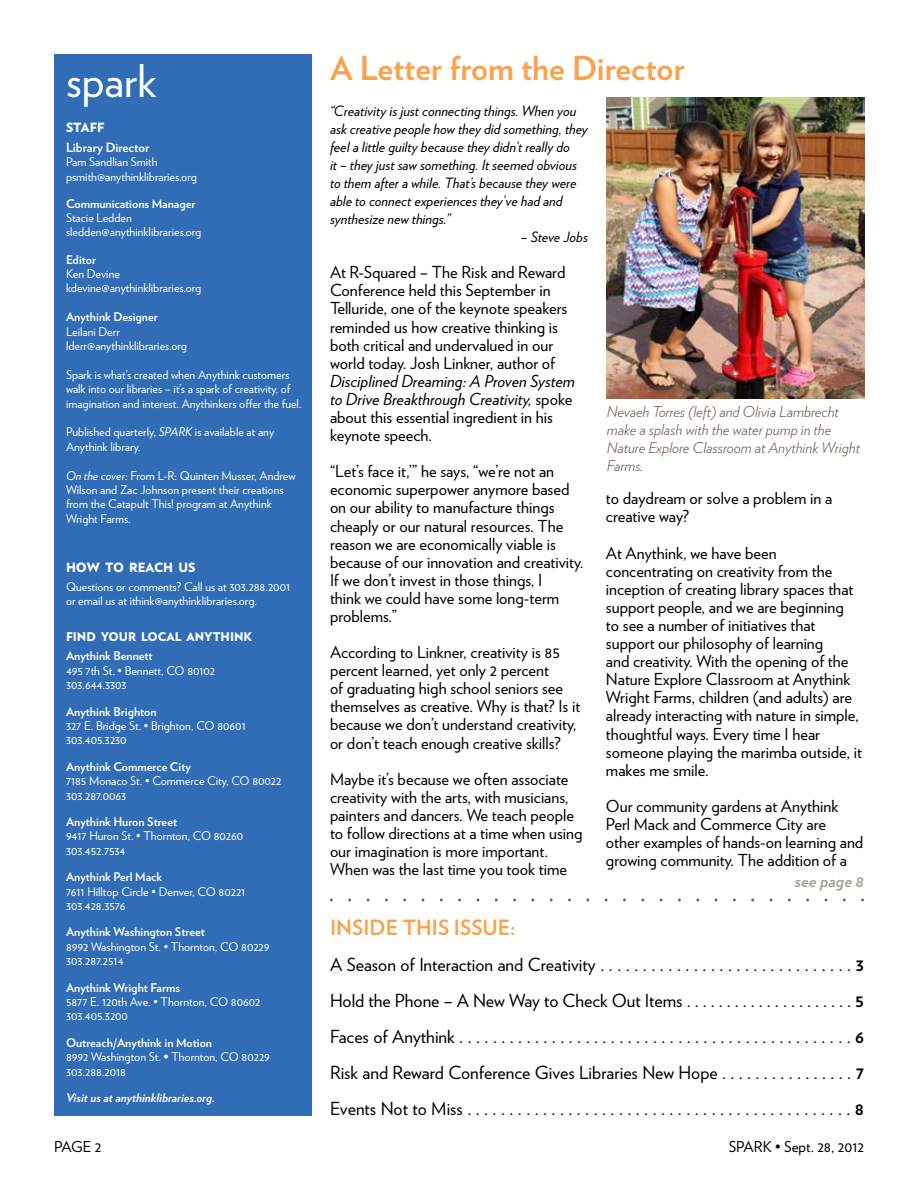
<style>
.page{position:relative;width:918px;height:1188px;background:#fff}
.page>*{position:absolute;margin:0;border:0;box-sizing:border-box;transform-origin:0 0}
.t1{font:45px "Verlag";color:#fff}
.t2{font:700 33px "Verlag";color:#f9a350}
.t3{font:700 21px "Verlag";color:#f9a350}
.t4{font:18px/36px "Verlag";color:#000;text-align:justify}
.t5{font:16.5px/18.1px "Verlag";color:#000}
.t6{font:italic 16.5px/18.1px "Verlag";color:#000}
.t7{font:italic 700 16.5px "Verlag";color:#aca095}
.t8{font:italic 300 15px/18px "Verlag";color:#695c53}
.t9{font:15px "Verlag";color:#000}
.t10{font:italic 14.25px/18.1px "Verlag";color:#000}
.t11{font:900 12.75px "Verlag";color:#fff}
.t12{font:700 12.75px "Verlag";color:#fff}
.t13{font:12px/14.4px "Verlag";color:#fff}
.t14{font:700 12px "Verlag";color:#fff}
.t15{font:italic 700 12px "Verlag";color:#fff}
.t16{font:900 12px "Verlag";color:#fff}
.s1{font-style:italic}
.s2{font-weight:700}
.s3{font-style:normal}
</style>
<div class="page">
<div style="left:54px;top:54px;width:258px;height:1062px;background:#306db6"></div>
<img style="left:607px;top:98px;width:257px;height:301px">
<h1 class="t1" style="left:66px;top:47px;width:92px">spark</h1>
<p class="t11" style="left:66px;top:117px;width:40px">STAFF</p>
<p class="t12" style="left:66px;top:137px;width:85px">Library Director</p>
<p class="t13" style="left:66px;top:154px;width:132px">Pam Sandlian Smith psmith@anythinklibraries.org</p>
<p class="t14" style="left:66px;top:194px;width:131px">Communications Manager</p>
<p class="t13" style="left:66px;top:210px;width:137px">Stacie Ledden sledden@anythinklibraries.org</p>
<p class="t14" style="left:66px;top:250px;width:32px">Editor</p>
<p class="t13" style="left:66px;top:266px;width:137px">Ken Devine kdevine@anythinklibraries.org</p>
<p class="t14" style="left:66px;top:307px;width:93px">Anythink Designer</p>
<p class="t13" style="left:66px;top:324px;width:122px">Leilani Derr lderr@anythinklibraries.org</p>
<p class="t13" style="left:66px;top:367px;width:237px">Spark is what’s created when Anythink customers walk into our libraries – it’s a spark of creativity, of imagination and interest. Anythinkers offer the fuel.</p>
<p class="t13" style="left:66px;top:424px;width:210px">Published quarterly, <span class="s1">SPARK</span> is available at any<br>Anythink library.</p>
<p class="t13" style="left:66px;top:468px;width:231px"><span class="s1">On the cover:</span> From L-R: Quinten Musser, Andrew Wilson and Zac Johnson present their creations from the Catapult This! program at Anythink Wright Farms.</p>
<p class="t11" style="left:66px;top:557px;width:131px">HOW TO REACH US</p>
<p class="t13" style="left:66px;top:579px;width:226px">Questions or comments? Call us at 303.288.2001 or email us at ithink@anythinklibraries.org.</p>
<p class="t16" style="left:66px;top:627px;width:188px">FIND YOUR LOCAL ANYTHINK</p>
<p class="t14" style="left:66px;top:647px;width:88px">Anythink Bennett</p>
<p class="t13" style="left:66px;top:663px;width:151px">495 7th St. • Bennett, CO 80102<br>303.644.3303</p>
<p class="t14" style="left:66px;top:702px;width:92px">Anythink Brighton</p>
<p class="t13" style="left:66px;top:718px;width:181px">327 E. Bridge St. • Brighton, CO 80601<br>303.405.3230</p>
<p class="t14" style="left:66px;top:757px;width:127px">Anythink Commerce City</p>
<p class="t13" style="left:66px;top:773px;width:217px">7185 Monaco St. • Commerce City, CO 80022<br>303.287.0063</p>
<p class="t14" style="left:66px;top:812px;width:113px">Anythink Huron Street</p>
<p class="t13" style="left:66px;top:828px;width:179px">9417 Huron St. • Thornton, CO 80260<br>303.452.7534</p>
<p class="t14" style="left:66px;top:867px;width:98px">Anythink Perl Mack</p>
<p class="t13" style="left:66px;top:883px;width:181px">7611 Hilltop Circle • Denver, CO 80221<br>303.428.3576</p>
<p class="t14" style="left:66px;top:923px;width:140px">Anythink Washington Street</p>
<p class="t13" style="left:66px;top:939px;width:205px">8992 Washington St. • Thornton, CO 80229<br>303.287.2514</p>
<p class="t14" style="left:66px;top:978px;width:116px">Anythink Wright Farms</p>
<p class="t13" style="left:66px;top:994px;width:196px">5877 E. 120th Ave. • Thornton, CO 80602<br>303.405.3200</p>
<p class="t13" style="left:66px;top:1035px;width:205px"><span class="s2">Outreach/Anythink in Motion<br></span>8992 Washington St. <span class="s2">•</span> Thornton, CO 80229<br>303.288.2018</p>
<p class="t15" style="left:66px;top:1088px;width:151px">Visit us at anythinklibraries.org.</p>
<h2 class="t2" style="left:330px;top:42px;width:356px">A Letter from the Director</h2>
<p class="t10" style="left:330px;top:100px;width:259px">“Creativity is just connecting things. When you ask creative people how they did something, they feel a little guilty because they didn’t really do<br>it – they just saw something. It seemed obvious to them after a while. That’s because they were able to connect experiences they’ve had and synthesize new things.”</p>
<p class="t10" style="left:521px;top:227px;width:69px">– Steve Jobs</p>
<p class="t5" style="left:330px;top:262px;width:239px">At R-Squared – The Risk and Reward Conference held this September in Telluride, one of the keynote speakers reminded us how creative thinking is both critical and undervalued in our world today. Josh Linkner, author of</p>
<p class="t6" style="left:330px;top:371px;width:247px">Disciplined Dreaming: A Proven System to Drive Breakthrough Creativity, <span class="s3">spoke about this essential ingredient in his keynote speech.</span></p>
<p class="t5" style="left:330px;top:461px;width:255px">“Let’s face it,’” he says, “we’re not an economic superpower anymore based on our ability to manufacture things cheaply or our natural resources. The reason we are economically viable is because of our innovation and creativity.<br>If we don’t invest in those things, I<br>think we could have some long-term problems.”</p>
<p class="t5" style="left:330px;top:642px;width:252px">According to Linkner, creativity is 85 percent learned, yet only 2 percent<br>of graduating high school seniors see themselves as creative. Why is that? Is it because we don’t understand creativity, or don’t teach enough creative skills?</p>
<p class="t5" style="left:330px;top:769px;width:254px">Maybe it’s because we often associate creativity with the arts, with musicians, painters and dancers. We teach people to follow directions at a time when using our imagination is more important.<br>When was the last time you took time</p>
<p class="t8" style="left:607px;top:401px;width:255px">Nevaeh Torres (left) and Olivia Lambrecht make a splash with the water pump in the Nature Explore Classroom at Anythink Wright Farms.</p>
<p class="t5" style="left:606px;top:489px;width:228px">to daydream or solve a problem in a creative way?</p>
<p class="t5" style="left:606px;top:543px;width:258px">At Anythink, we have been concentrating on creativity from the inception of creating library spaces that support people, and we are beginning<br>to see a number of initiatives that support our philosophy of learning<br>and creativity. With the opening of the Nature Explore Classroom at Anythink Wright Farms, children (and adults) are already interacting with nature in simple, thoughtful ways. Every time I hear someone playing the marimba outside, it makes me smile.</p>
<p class="t5" style="left:606px;top:796px;width:259px">Our community gardens at Anythink Perl Mack and Commerce City are other examples of hands-on learning and growing community. The addition of a</p>
<p class="t7" style="left:795px;top:868px;width:71px">see page 8</p>
<p class="t3" style="left:330px;top:910px;width:187px">INSIDE THIS ISSUE:</p>
<p class="t4" style="left:330px;top:945px;width:536px">A Season of Interaction and Creativity . . . . . . . . . . . . . . . . . . . . . . . . . . . . . . <span class="s2">3<br></span>Hold the Phone – A New Way to Check Out Items . . . . . . . . . . . . . . . . . . . . . <span class="s2">5<br></span>Faces of Anythink . . . . . . . . . . . . . . . . . . . . . . . . . . . . . . . . . . . . . . . . . . . . . . . <span class="s2">6<br></span>Risk and Reward Conference Gives Libraries New Hope . . . . . . . . . . . . . . . . <span class="s2">7<br></span>Events Not to Miss . . . . . . . . . . . . . . . . . . . . . . . . . . . . . . . . . . . . . . . . . . . . . . <span class="s2">8</span></p>
<p class="t9" style="left:54px;top:1135px;width:49px">PAGE 2</p>
<p class="t9" style="left:729px;top:1135px;width:137px">SPARK • Sept. 28, 2012</p>
</div>
